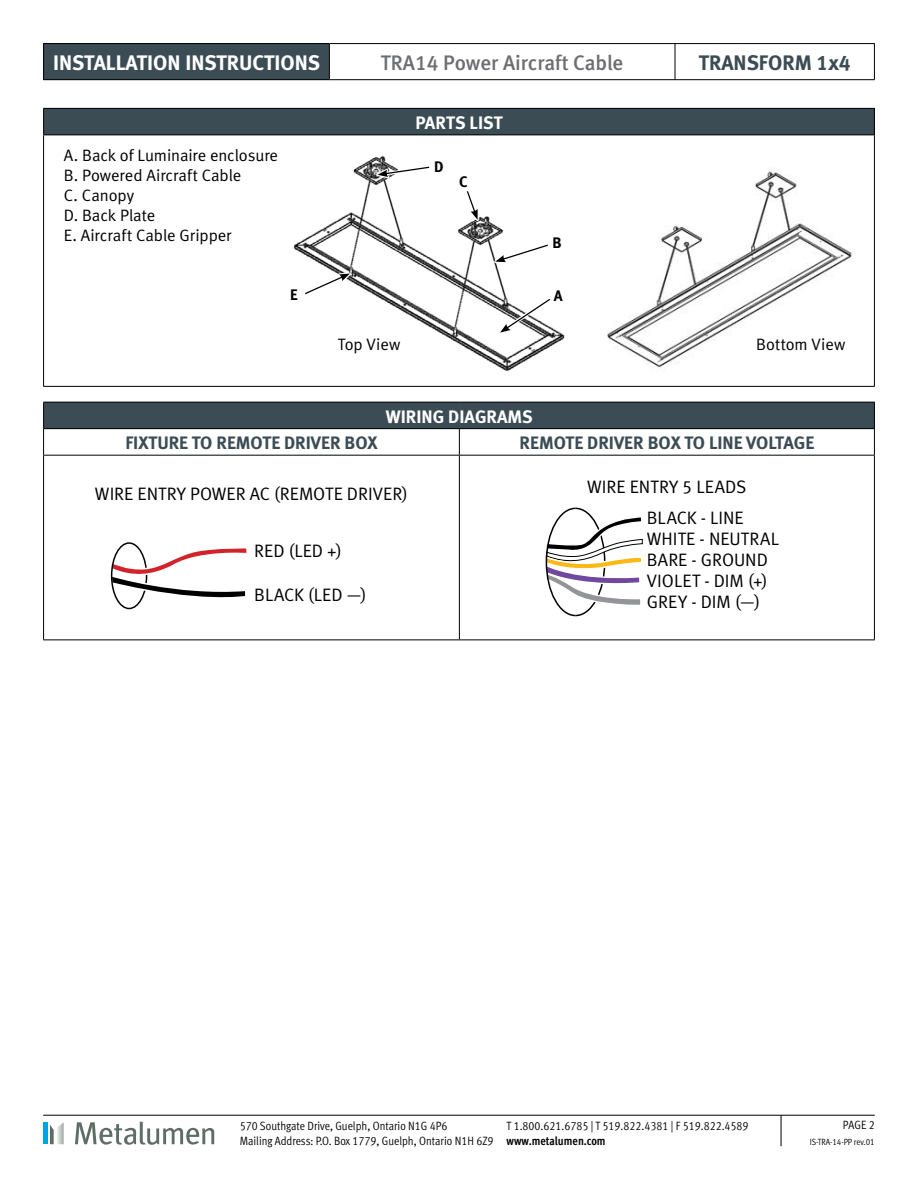
<style>
.page{position:relative;width:918px;height:1188px;background:#fff}
.page>*{position:absolute;margin:0;border:0;box-sizing:border-box;transform-origin:0 0}
.t1{font:21px "Meta Bold LF";color:#fff}
.t2{font:21px "Meta Medium LF";color:#6d6e71}
.t3{font:21px "Meta Bold LF";color:#3c4c54}
.t4{font:18px/21px "Meta Normal LF";letter-spacing:.005em;color:#000;text-align:right}
.t5{font:18px "Meta Bold LF";color:#3c4c54}
.t6{font:18px "Meta Bold LF";color:#fff}
.t7{font:16.5px/19.8px "Meta Normal LF";letter-spacing:-.005em;color:#000}
.t8{font:15.3px "Meta Bold LF";color:#000}
.t9{font:12px/14.4px "Meta Cond Normal LF";color:#000}
.t10{font:12px "Meta Cond Bold LF";color:#000}
.t11{font:9px "Meta Cond Normal LF";color:#000}
</style>
<div class="page">
<svg style="left:75px;top:1122px;width:139px;height:23px"></svg>
<div style="left:43px;top:1122px;width:5px;height:22px;background:#00a4e3"></div>
<svg style="left:50px;top:1122px;width:14px;height:22px"></svg>
<hr style="left:43px;top:1115px;width:832px;height:1px;background:#000">
<hr style="left:781px;top:1115px;width:1px;height:31px;background:#000">
<div style="left:44px;top:44px;width:285px;height:36px;background:#3c4c54"></div>
<hr style="left:43px;top:43px;width:286px;height:1px;background:#000">
<hr style="left:43px;top:44px;width:1px;height:35px;background:#000">
<hr style="left:329px;top:43px;width:346px;height:1px;background:#000">
<hr style="left:329px;top:44px;width:1px;height:35px;background:#000">
<hr style="left:675px;top:43px;width:200px;height:1px;background:#000">
<hr style="left:675px;top:44px;width:1px;height:35px;background:#000">
<hr style="left:874px;top:44px;width:1px;height:35px;background:#000">
<hr style="left:43px;top:79px;width:286px;height:1px;background:#000">
<hr style="left:329px;top:79px;width:346px;height:1px;background:#000">
<hr style="left:675px;top:79px;width:200px;height:1px;background:#000">
<div style="left:44px;top:108px;width:830px;height:27px;background:#3c4c54"></div>
<hr style="left:43px;top:108px;width:241px;height:1px;background:#000">
<svg style="left:43px;top:109px;width:1px;height:26px"></svg>
<hr style="left:284px;top:108px;width:591px;height:1px;background:#000">
<svg style="left:874px;top:109px;width:1px;height:26px"></svg>
<hr style="left:43px;top:135px;width:241px;height:1px;background:#000">
<hr style="left:43px;top:135px;width:1px;height:251px;background:#000">
<hr style="left:284px;top:135px;width:591px;height:1px;background:#000">
<hr style="left:874px;top:135px;width:1px;height:251px;background:#000">
<hr style="left:43px;top:386px;width:241px;height:1px;background:#000">
<hr style="left:284px;top:386px;width:591px;height:1px;background:#000">
<img style="left:607px;top:171px;width:245px;height:196px">
<img style="left:293px;top:156px;width:272px;height:216px">
<svg style="left:376px;top:165px;width:57px;height:13px"></svg>
<svg style="left:378px;top:165px;width:55px;height:12px"></svg>
<svg style="left:466px;top:190px;width:13px;height:31px"></svg>
<svg style="left:466px;top:190px;width:12px;height:30px"></svg>
<div style="left:494px;top:243px;width:57px;height:20px;background:#fff"></div>
<svg style="left:495px;top:244px;width:53px;height:18px"></svg>
<svg style="left:299px;top:272px;width:52px;height:25px"></svg>
<svg style="left:299px;top:274px;width:51px;height:23px"></svg>
<svg style="left:499px;top:297px;width:54px;height:37px"></svg>
<svg style="left:500px;top:297px;width:53px;height:36px"></svg>
<div style="left:429px;top:155px;width:21px;height:21px;background:#fff;border-radius:50%"></div>
<div style="left:453px;top:171px;width:22px;height:21px;background:#fff;border-radius:50%"></div>
<div style="left:547px;top:231px;width:21px;height:22px;background:#fff;border-radius:50%"></div>
<div style="left:549px;top:284px;width:21px;height:21px;background:#fff;border-radius:50%"></div>
<div style="left:284px;top:283px;width:21px;height:21px;background:#fff;border-radius:50%"></div>
<div style="left:44px;top:402px;width:830px;height:27px;background:#3c4c54"></div>
<hr style="left:43px;top:402px;width:416px;height:1px;background:#000">
<hr style="left:459px;top:402px;width:416px;height:1px;background:#000">
<hr style="left:43px;top:428px;width:416px;height:1px;background:#000">
<svg style="left:43px;top:403px;width:1px;height:52px"></svg>
<hr style="left:43px;top:455px;width:416px;height:1px;background:#000">
<hr style="left:43px;top:456px;width:1px;height:184px;background:#000">
<hr style="left:43px;top:640px;width:416px;height:1px;background:#000">
<hr style="left:459px;top:428px;width:416px;height:1px;background:#000">
<svg style="left:459px;top:429px;width:1px;height:26px"></svg>
<svg style="left:874px;top:403px;width:1px;height:52px"></svg>
<hr style="left:459px;top:455px;width:416px;height:1px;background:#000">
<hr style="left:459px;top:456px;width:1px;height:184px;background:#000">
<hr style="left:874px;top:456px;width:1px;height:184px;background:#000">
<hr style="left:459px;top:640px;width:416px;height:1px;background:#000">
<svg style="left:110px;top:542px;width:139px;height:99px"></svg>
<svg style="left:544px;top:454px;width:100px;height:187px"></svg>
<h1 class="t1" style="left:53px;top:50px;width:269px">INSTALLATION INSTRUCTIONS</h1>
<h1 class="t2" style="left:381px;top:50px;width:244px">TRA14 Power Aircraft Cable</h1>
<h1 class="t3" style="left:699px;top:50px;width:153px">TRANSFORM 1x4</h1>
<h3 class="t7" style="left:64px;top:146px;width:216px">A. Back of Luminaire enclosure<br>B. Powered Aircraft Cable<br>C. Canopy<br>D. Back Plate<br>E. Aircraft Cable Gripper</h3>
<h2 class="t6" style="left:415px;top:111px;width:89px">PARTS LIST</h2>
<p class="t8" style="left:434px;top:157px;width:11px">D</p>
<p class="t8" style="left:459px;top:172px;width:10px">C</p>
<p class="t8" style="left:552px;top:233px;width:11px">B</p>
<p class="t8" style="left:290px;top:285px;width:9px">E</p>
<p class="t8" style="left:554px;top:286px;width:10px">A</p>
<h3 class="t7" style="left:338px;top:334px;width:64px">Top View</h3>
<h2 class="t6" style="left:386px;top:405px;width:148px">WIRING DIAGRAMS</h2>
<h3 class="t7" style="left:756px;top:334px;width:91px">Bottom View</h3>
<h2 class="t5" style="left:125px;top:432px;width:254px">FIXTURE TO REMOTE DRIVER BOX</h2>
<h2 class="t5" style="left:520px;top:432px;width:296px">REMOTE DRIVER BOX TO LINE VOLTAGE</h2>
<h2 class="t4" style="left:95px;top:483px;width:315px">WIRE ENTRY POWER AC (REMOTE DRIVER)</h2>
<h2 class="t4" style="left:587px;top:471px;width:161px;line-height:31px">WIRE ENTRY 5 LEADS<br>BLACK - LINE</h2>
<h2 class="t4" style="left:647px;top:528px;width:133px;text-align:left">WHITE - NEUTRAL<br>BARE - GROUND<br>VIOLET - DIM (+)<br>GREY - DIM (—)</h2>
<h2 class="t4" style="left:254px;top:540px;width:89px">RED (LED +)</h2>
<h2 class="t4" style="left:254px;top:584px;width:114px">BLACK (LED —)</h2>
<p class="t9" style="left:843px;top:1117px;width:33px">PAGE 2</p>
<p class="t9" style="left:240px;top:1119px;width:255px">570 Southgate Drive, Guelph, Ontario N1G 4P6<br>Mailing Address: P.O. Box 1779, Guelph, Ontario N1H 6Z9</p>
<p class="t9" style="left:507px;top:1119px;width:244px">T 1.800.621.6785 | T 519.822.4381 | F 519.822.4589</p>
<p class="t10" style="left:507px;top:1134px;width:101px">www.metalumen.com</p>
<p class="t11" style="left:810px;top:1137px;width:66px">IS-TRA-14-PP rev.01</p>
</div>
